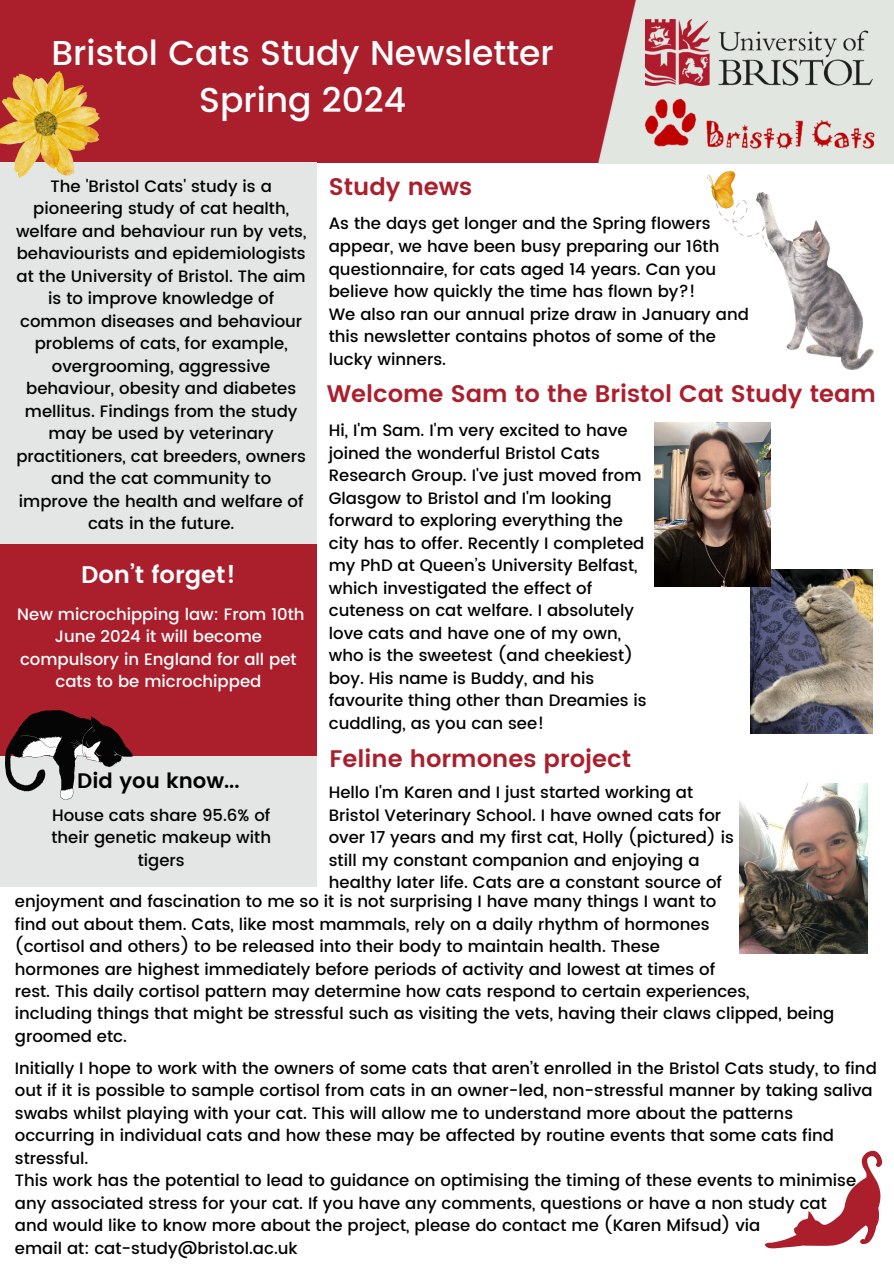
<style>
.page{position:relative;width:894px;height:1264px;background:#fff}
.page>*{position:absolute;margin:0;border:0;box-sizing:border-box;transform-origin:0 0}
.t1{font:500 34.5px/47.2px "Poppins";color:#fff;text-align:center}
.t2{font:600 24px "Poppins";color:#ab1f2d}
.t3{font:600 24px "Poppins";color:#fff}
.t4{font:600 21px "Poppins";color:#000}
.t5{font:500 16.5px/22.5px "Poppins";color:#000}
.t6{font:500 16.5px/22.5px "Poppins";color:#fff;text-align:center}
</style>
<div class="page">
<div style="left:0;top:0;width:893px;height:163px;background:#ab1f2d"></div>
<img style="left:598px;top:0;width:295px;height:163px">
<img style="left:641px;top:97px;width:236px;height:53px">
<div style="left:0;top:163px;width:317px;height:385px;background:#e3e6e5"></div>
<img style="left:749px;top:569px;width:123px;height:165px">
<img style="left:654px;top:422px;width:115px;height:164px">
<img style="left:645px;top:19px;width:227px;height:67px">
<img style="left:0;top:71px;width:100px;height:107px">
<div style="left:0;top:733px;width:316px;height:153px;background:#e3e6e5"></div>
<div style="left:0;top:543px;width:317px;height:212px;background:#ab1f2d"></div>
<img style="left:778px;top:220px;width:95px;height:149px">
<img style="left:707px;top:171px;width:92px;height:85px">
<img style="left:5px;top:710px;width:128px;height:89px">
<img style="left:739px;top:784px;width:128px;height:169px">
<svg style="left:764px;top:1150px;width:118px;height:98px"></svg>
<p class="t1" style="left:52px;top:30px;width:503px">Bristol Cats Study Newsletter<br>Spring 2024</p>
<h2 class="t5" style="left:16px;top:175px;width:292px;text-align:center">The 'Bristol Cats' study is a pioneering study of cat health, welfare and behaviour run by vets, behaviourists and epidemiologists at the University of Bristol. The aim is to improve knowledge of common diseases and behaviour problems of cats, for example, overgrooming, aggressive behaviour, obesity and diabetes mellitus. Findings from the study may be used by veterinary practitioners, cat breeders, owners and the cat community to improve the health and welfare of cats in the future.</h2>
<p class="t2" style="left:329px;top:173px;width:145px">Study news</p>
<p class="t5" style="left:329px;top:212px;width:392px">As the days get longer and the Spring flowers appear, we have been busy preparing our 16th questionnaire, for cats aged 14 years. Can you believe how quickly the time has flown by?!</p>
<h2 class="t5" style="left:329px;top:302px;width:421px">We also ran our annual prize draw in January and this newsletter contains photos of some of the lucky winners.</h2>
<p class="t2" style="left:327px;top:380px;width:550px">Welcome Sam to the Bristol Cat Study team</p>
<p class="t5" style="left:329px;top:419px;width:319px">Hi, I'm Sam. I'm very excited to have joined the wonderful Bristol Cats Research Group. I've just moved from Glasgow to Bristol and I'm looking forward to exploring everything the city has to offer. Recently I completed my PhD at Queen’s University Belfast, which investigated the effect of cuteness on cat welfare. I absolutely love cats and have one of my own, who is the sweetest (and cheekiest) boy. His name is Buddy, and his favourite thing other than Dreamies is cuddling, as you can see!</p>
<p class="t3" style="left:81px;top:561px;width:156px">Don’t forget!</p>
<h3 class="t6" style="left:17px;top:602px;width:289px">New microchipping law: From 10th<br>June 2024 it will become compulsory in England for all pet cats to be microchipped</h3>
<p class="t4" style="left:77px;top:768px;width:164px">Did you know...</p>
<p class="t5" style="left:51px;top:803px;width:221px;text-align:center">House cats share 95.6% of their genetic makeup with tigers</p>
<p class="t2" style="left:329px;top:744px;width:303px">Feline hormones project</p>
<h2 class="t5" style="left:329px;top:781px;width:406px">Hello I'm Karen and I just started working at Bristol Veterinary School. I have owned cats for over 17 years and my first cat, Holly (pictured) is still my constant companion and enjoying a healthy later life. Cats are a constant source of</h2>
<p class="t5" style="left:15px;top:890px;width:736px">enjoyment and fascination to me so it is not surprising I have many things I want to find out about them. Cats, like most mammals, rely on a daily rhythm of hormones (cortisol and others) to be released into their body to maintain health. These<br>hormones are highest immediately before periods of activity and lowest at times of rest. This daily cortisol pattern may determine how cats respond to certain experiences,</p>
<p class="t5" style="left:15px;top:1002px;width:820px">including things that might be stressful such as visiting the vets, having their claws clipped, being groomed etc.</p>
<p class="t5" style="left:15px;top:1056px;width:863px">Initially I hope to work with the owners of some cats that aren’t enrolled in the Bristol Cats study, to find out if it is possible to sample cortisol from cats in an owner-led, non-stressful manner by taking saliva swabs whilst playing with your cat. This will allow me to understand more about the patterns occurring in individual cats and how these may be affected by routine events that some cats find stressful.</p>
<p class="t5" style="left:15px;top:1169px;width:842px">This work has the potential to lead to guidance on optimising the timing of these events to minimise any associated stress for your cat. If you have any comments, questions or have a non study cat</p>
<p class="t5" style="left:15px;top:1214px;width:747px">and would like to know more about the project, please do contact me (Karen Mifsud) via</p>
<p class="t5" style="left:15px;top:1236px;width:284px">email at: cat-study@bristol.ac.uk</p>
</div>
